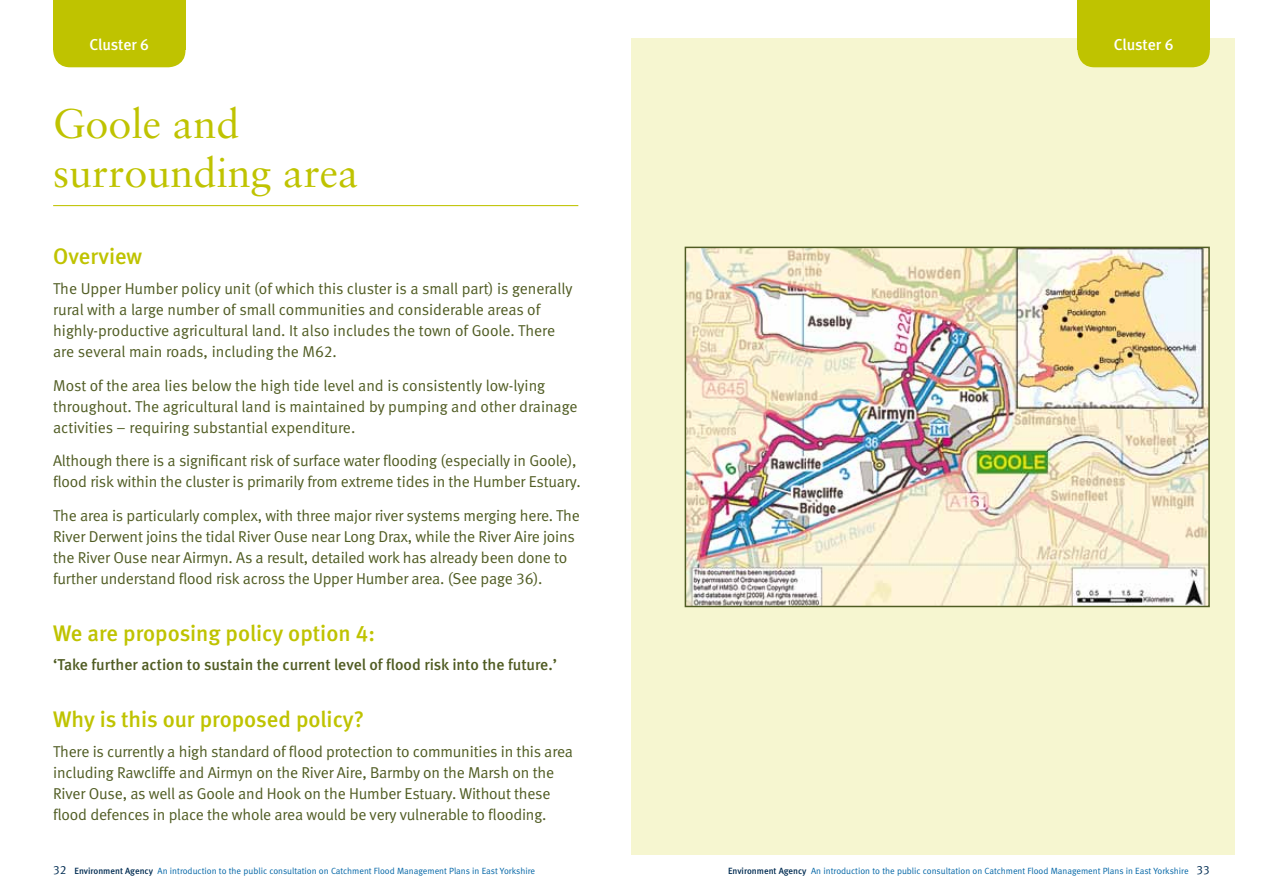
<style>
.page{position:relative;width:1263px;height:893px;background:#fff}
.page>*{position:absolute;margin:0;border:0;box-sizing:border-box;transform-origin:0 0}
.t1{font:41.4px/48.8px "EA Sabon";color:#bfc300}
.t2{font:500 22.5px "EA Meta";color:#bfc300}
.t3{font:15.75px/21px "EA Meta Normal";letter-spacing:-.01em;color:#505c23}
.t4{font:500 15.75px "EA Meta";color:#505c23}
.t5{font:500 15.75px "EA Meta";letter-spacing:-.005em;color:#fff}
.t6{font:9px "EA Meta Normal";color:#0065a6}
.s1{font-size:12px;color:#002c52}
.s2{font-family:"EA Meta";font-weight:500;color:#002c52}
</style>
<div class="page">
<div style="left:631px;top:38px;width:604px;height:817px;background:#f6f6d0"></div>
<img style="left:688px;top:250px;width:519px;height:354px">
<div style="left:685px;top:247px;width:525px;height:360px;border:2px solid #505c23"></div>
<div style="left:53px;top:29px;width:132px;height:38px;background:#bfc300;border-radius:17px"></div>
<div style="left:53px;top:0;width:132px;height:49px;background:#bfc300"></div>
<div style="left:1077px;top:29px;width:133px;height:38px;background:#bfc300;border-radius:17px"></div>
<div style="left:1077px;top:0;width:133px;height:49px;background:#bfc300"></div>
<hr style="left:53px;top:205px;width:525px;height:1px;background:#bfc300">
<p class="t5" style="left:89px;top:36px;width:61px">Cluster 6</p>
<p class="t5" style="left:1114px;top:36px;width:61px">Cluster 6</p>
<h1 class="t1" style="left:53px;top:99px;width:307px">Goole and surrounding area</h1>
<h2 class="t2" style="left:53px;top:243px;width:91px">Overview</h2>
<p class="t3" style="left:53px;top:278px;width:521px">The Upper Humber policy unit (of which this cluster is a small part) is generally rural with a large number of small communities and considerable areas of highly-productive agricultural land. It also includes the town of Goole. There are several main roads, including the M62.</p>
<p class="t3" style="left:53px;top:374px;width:526px">Most of the area lies below the high tide level and is consistently low-lying throughout. The agricultural land is maintained by pumping and other drainage activities – requiring substantial expenditure.</p>
<p class="t3" style="left:53px;top:450px;width:529px">Although there is a significant risk of surface water flooding (especially in Goole), flood risk within the cluster is primarily from extreme tides in the Humber Estuary.</p>
<p class="t3" style="left:53px;top:505px;width:528px">The area is particularly complex, with three major river systems merging here. The River Derwent joins the tidal River Ouse near Long Drax, while the River Aire joins the River Ouse near Airmyn. As a result, detailed work has already been done to further understand flood risk across the Upper Humber area. (See page 36).</p>
<h2 class="t2" style="left:53px;top:620px;width:323px">We are proposing policy option 4:</h2>
<p class="t4" style="left:53px;top:656px;width:505px">‘Take further action to sustain the current level of flood risk into the future.’</p>
<h2 class="t2" style="left:53px;top:706px;width:313px">Why is this our proposed policy?</h2>
<p class="t3" style="left:53px;top:740px;width:521px">There is currently a high standard of flood protection to communities in this area including Rawcliffe and Airmyn on the River Aire, Barmby on the Marsh on the River Ouse, as well as Goole and Hook on the Humber Estuary. Without these flood defences in place the whole area would be very vulnerable to flooding.</p>
<p class="t6" style="left:53px;top:865px;width:483px"><span class="s1">32</span> <span class="s2">Environment Agency</span> An introduction to the public consultation on Catchment Flood Management Plans in East Yorkshire</p>
<p class="t6" style="left:728px;top:865px;width:483px"><span class="s2">Environment Agency</span> An introduction to the public consultation on Catchment Flood Management Plans in East Yorkshire <span class="s1">33</span></p>
</div>
